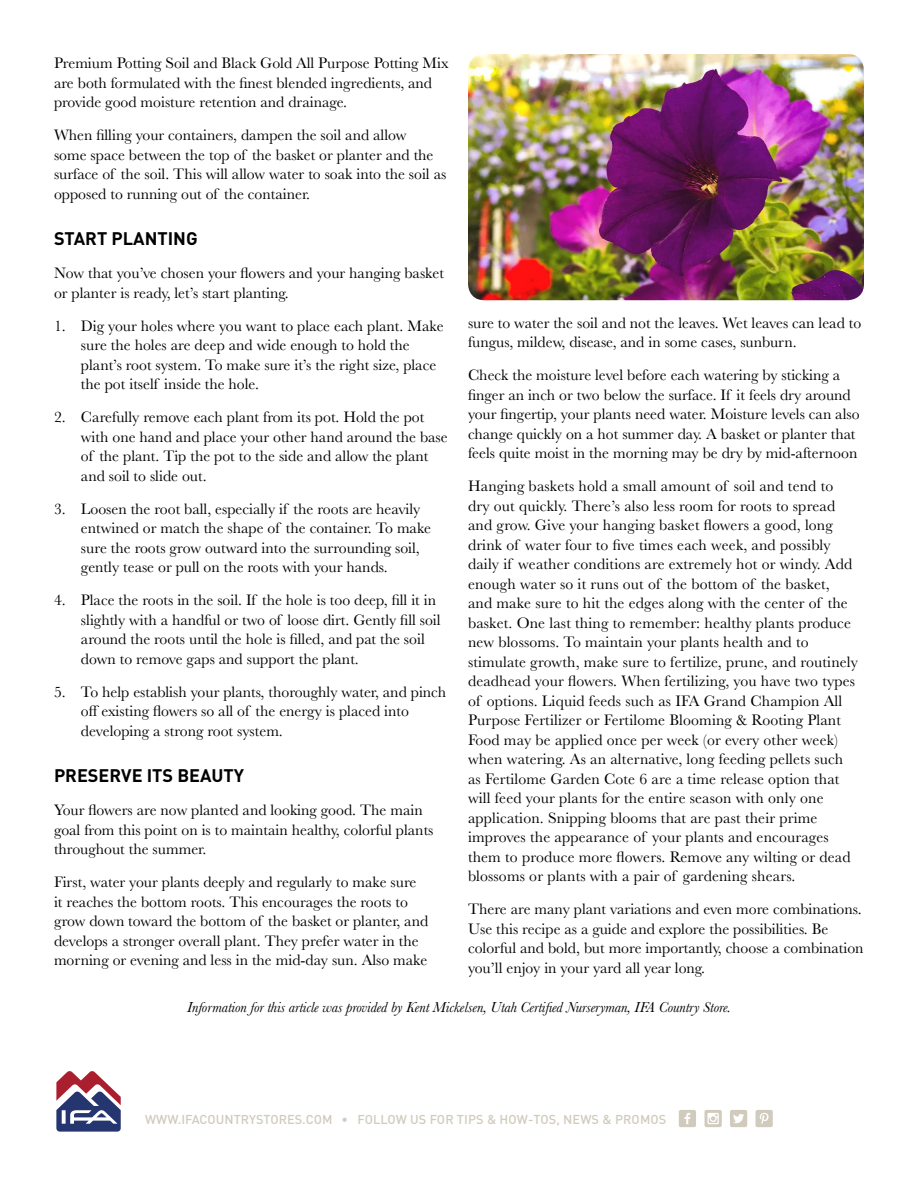
<style>
.page{position:relative;width:918px;height:1188px;background:#fff}
.page>*{position:absolute;margin:0;border:0;box-sizing:border-box;transform-origin:0 0}
.t1{font:700 18px "DIN";color:#000}
.t2{font:15.75px/19.5px "Baskerville";color:#000}
.t3{font:italic 15px "Baskerville";letter-spacing:-.005em;color:#000}
.t4{font:500 12.75px "DIN";color:#d1cbbd}
</style>
<div class="page">
<svg style="left:756px;top:1110px;width:17px;height:17px"></svg>
<svg style="left:705px;top:1110px;width:17px;height:17px"></svg>
<svg style="left:679px;top:1110px;width:17px;height:17px"></svg>
<svg style="left:730px;top:1110px;width:17px;height:17px"></svg>
<svg style="left:56px;top:1071px;width:65px;height:61px"></svg>
<img style="left:468px;top:54px;width:396px;height:246px">
<p class="t2" style="left:54px;top:54px;width:396px">Premium Potting Soil and Black Gold All Purpose Potting Mix are both formulated with the finest blended ingredients, and provide good moisture retention and drainage.</p>
<p class="t2" style="left:54px;top:126px;width:394px">When filling your containers, dampen the soil and allow<br>some space between the top of the basket or planter and the surface of the soil. This will allow water to soak into the soil as opposed to running out of the container.</p>
<p class="t1" style="left:54px;top:227px;width:145px">START PLANTING</p>
<p class="t2" style="left:54px;top:264px;width:391px">Now that you’ve chosen your flowers and your hanging basket or planter is ready, let’s start planting.</p>
<p class="t2" style="left:81px;top:316px;width:364px;text-indent:-27px">1. Dig your holes where you want to place each plant. Make sure the holes are deep and wide enough to hold the plant’s root system. To make sure it’s the right size, place the pot itself inside the hole.</p>
<p class="t2" style="left:81px;top:408px;width:368px;text-indent:-27px">2. Carefully remove each plant from its pot. Hold the pot with one hand and place your other hand around the base of the plant. Tip the pot to the side and allow the plant and soil to slide out.</p>
<p class="t2" style="left:81px;top:499px;width:352px;text-indent:-27px">3. Loosen the root ball, especially if the roots are heavily entwined or match the shape of the container. To make sure the roots grow outward into the surrounding soil, gently tease or pull on the roots with your hands.</p>
<p class="t2" style="left:81px;top:591px;width:361px;text-indent:-27px">4. Place the roots in the soil. If the hole is too deep, fill it in slightly with a handful or two of loose dirt. Gently fill soil around the roots until the hole is filled, and pat the soil down to remove gaps and support the plant.</p>
<p class="t2" style="left:81px;top:682px;width:367px;text-indent:-27px">5. To help establish your plants, thoroughly water, and pinch off existing flowers so all of the energy is placed into developing a strong root system.</p>
<p class="t1" style="left:54px;top:764px;width:192px">PRESERVE ITS BEAUTY</p>
<p class="t2" style="left:54px;top:801px;width:381px">Your flowers are now planted and looking good. The main goal from this point on is to maintain healthy, colorful plants throughout the summer.</p>
<p class="t2" style="left:54px;top:873px;width:376px">First, water your plants deeply and regularly to make sure it reaches the bottom roots. This encourages the roots to grow down toward the bottom of the basket or planter, and develops a stronger overall plant. They prefer water in the morning or evening and less in the mid-day sun. Also make</p>
<p class="t2" style="left:468px;top:313px;width:395px">sure to water the soil and not the leaves. Wet leaves can lead to fungus, mildew, disease, and in some cases, sunburn.</p>
<p class="t2" style="left:468px;top:366px;width:393px">Check the moisture level before each watering by sticking a finger an inch or two below the surface. If it feels dry around your fingertip, your plants need water. Moisture levels can also change quickly on a hot summer day. A basket or planter that feels quite moist in the morning may be dry by mid-afternoon</p>
<p class="t2" style="left:468px;top:477px;width:392px">Hanging baskets hold a small amount of soil and tend to dry out quickly. There’s also less room for roots to spread and grow. Give your hanging basket flowers a good, long drink of water four to five times each week, and possibly daily if weather conditions are extremely hot or windy. Add enough water so it runs out of the bottom of the basket,<br>and make sure to hit the edges along with the center of the basket. One last thing to remember: healthy plants produce new blossoms. To maintain your plants health and to stimulate growth, make sure to fertilize, prune, and routinely deadhead your flowers. When fertilizing, you have two types of options. Liquid feeds such as IFA Grand Champion All Purpose Fertilizer or Fertilome Blooming &amp; Rooting Plant Food may be applied once per week (or every other week) when watering. As an alternative, long feeding pellets such as Fertilome Garden Cote 6 are a time release option that will feed your plants for the entire season with only one application. Snipping blooms that are past their prime improves the appearance of your plants and encourages them to produce more flowers. Remove any wilting or dead blossoms or plants with a pair of gardening shears.</p>
<p class="t2" style="left:468px;top:900px;width:397px">There are many plant variations and even more combinations.<br>Use this recipe as a guide and explore the possibilities. Be colorful and bold, but more importantly, choose a combination you’ll enjoy in your yard all year long.</p>
<p class="t3" style="left:187px;top:997px;width:546px">Information for this article was provided by Kent Mickelsen, Utah Certified Nurseryman, IFA Country Store.</p>
<p class="t4" style="left:145px;top:1111px;width:523px">WWW.IFACOUNTRYSTORES.COM • FOLLOW US FOR TIPS &amp; HOW-TOS, NEWS &amp; PROMOS</p>
</div>
